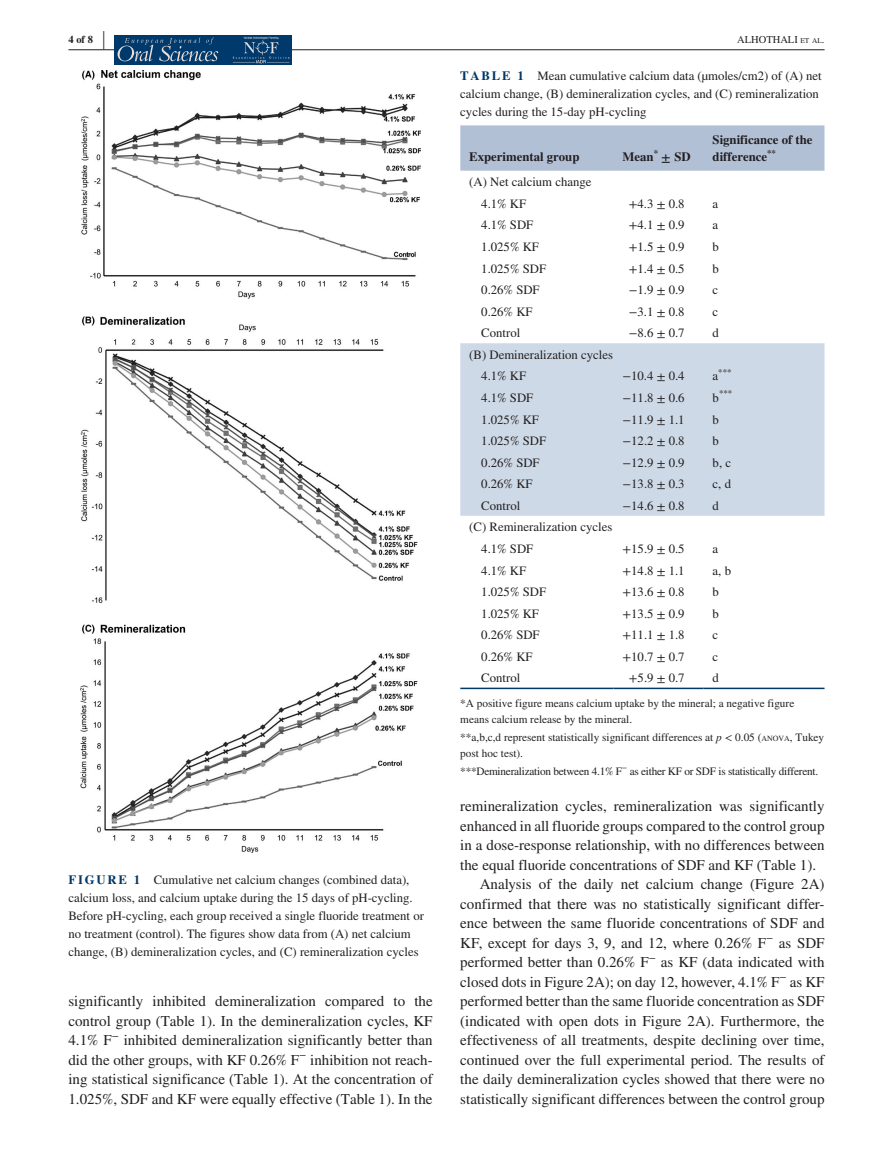
<style>
.page{position:relative;width:893px;height:1174px;background:#fff}
.page>*{position:absolute;margin:0;border:0;box-sizing:border-box;transform-origin:0 0}
.t1{font:700 25.95px "STIX";color:#231f20;scale:.36 1}
.t2{font:15px/19.5px "STIX";color:#231f20;text-align:justify}
.t3{font:12.75px/18px "STIX";color:#231f20}
.t4{font:700 12.75px/17.2px "STIX";color:#231f20}
.t5{font:11.25px/15.8px "STIX";color:#231f20}
.t6{font:11.25px "STIX";letter-spacing:-.02em;color:#231f20}
.t7{font:10.5px "STIX";color:#231f20}
.t8{font:700 10.5px "STIX";color:#231f20}
.t9{font:10.5px "STIX";color:#231f20}
.t10{font:8.85px "STIX";color:#231f20}
.t11{font:700 8.85px "STIX";color:#231f20}
.t12{font:7.8px "STIX";color:#231f20}
.s1{font-size:7.35px}
.s2{font-weight:700;color:#003867}
.s3{font-size:12.75px}
.s4{font-style:italic}
.s5{font-size:7.8px}
</style>
<div class="page">
<hr style="left:68px;top:49px;width:756px;height:1px;background:#231f20">
<div style="left:115px;top:35px;width:177px;height:30px;background:#00396c"></div>
<svg style="left:118px;top:38px;width:100px;height:23px"></svg>
<img style="left:232px;top:36px;width:58px;height:28px">
<img style="left:80px;top:70px;width:341px;height:782px">
<div style="left:460px;top:125px;width:364px;height:46px;background:#b2c0d6"></div>
<div style="left:460px;top:343px;width:364px;height:173px;background:#ced9e7"></div>
<hr style="left:460px;top:687px;width:153px;height:2px;background:#003867">
<hr style="left:613px;top:687px;width:91px;height:2px;background:#003867">
<hr style="left:704px;top:687px;width:120px;height:2px;background:#003867">
<p class="t8" style="left:68px;top:33px;width:26px">4 of 8</p>
<h1 class="t1" style="left:103px;top:24px;width:7px">|</h1>
<p class="t7" style="left:737px;top:32px;width:89px">ALHOTHALI <span class="s1">ET AL</span> .</p>
<p class="t3" style="left:460px;top:67px;width:363px"><span class="s2">TABLE 1</span> Mean cumulative calcium data (µmoles/cm2) of (A) net calcium change, (B) demineralization cycles, and (C) remineralization cycles during the 15-day pH-cycling</p>
<p class="t4" style="left:469px;top:148px;width:112px">Experimental group</p>
<p class="t4" style="left:622px;top:148px;width:33px">Mean</p>
<p class="t4" style="left:713px;top:131px;width:101px">Significance of the difference</p>
<p class="t11" style="left:654px;top:147px;width:6px">*</p>
<p class="t11" style="left:767px;top:147px;width:10px">**</p>
<p class="t4" style="left:661px;top:148px;width:31px">± SD</p>
<p class="t3" style="left:481px;top:172px;width:112px;line-height:21.6px;text-indent:-12px">(A) Net calcium change<br>4.1% KF</p>
<p class="t3" style="left:629px;top:195px;width:57px">+4.3 ± 0.8</p>
<p class="t3" style="left:713px;top:195px;width:7px">a</p>
<p class="t3" style="left:481px;top:217px;width:54px">4.1% SDF</p>
<p class="t3" style="left:629px;top:217px;width:57px">+4.1 ± 0.9</p>
<p class="t3" style="left:713px;top:217px;width:7px">a</p>
<p class="t3" style="left:481px;top:238px;width:59px">1.025% KF</p>
<p class="t3" style="left:629px;top:238px;width:57px">+1.5 ± 0.9</p>
<p class="t3" style="left:713px;top:238px;width:8px">b</p>
<p class="t3" style="left:481px;top:260px;width:66px">1.025% SDF</p>
<p class="t3" style="left:629px;top:260px;width:57px">+1.4 ± 0.5</p>
<p class="t3" style="left:713px;top:260px;width:8px">b</p>
<p class="t3" style="left:481px;top:282px;width:60px">0.26% SDF</p>
<p class="t3" style="left:629px;top:282px;width:57px">−1.9 ± 0.9</p>
<p class="t3" style="left:713px;top:282px;width:7px">c</p>
<p class="t3" style="left:481px;top:303px;width:53px">0.26% KF</p>
<p class="t3" style="left:629px;top:303px;width:57px">−3.1 ± 0.8</p>
<p class="t3" style="left:713px;top:303px;width:7px">c</p>
<p class="t3" style="left:481px;top:325px;width:40px">Control</p>
<p class="t3" style="left:629px;top:325px;width:57px">−8.6 ± 0.7</p>
<p class="t3" style="left:713px;top:325px;width:8px">d</p>
<p class="t3" style="left:481px;top:344px;width:133px;line-height:21.6px;text-indent:-12px">(B) Demineralization cycles<br>4.1% KF</p>
<p class="t3" style="left:622px;top:368px;width:64px">−10.4 ± 0.4</p>
<p class="t10" style="left:713px;top:365px;width:21px"><span class="s3">a</span>***</p>
<p class="t10" style="left:719px;top:387px;width:15px">***</p>
<p class="t3" style="left:481px;top:389px;width:54px">4.1% SDF</p>
<p class="t3" style="left:622px;top:389px;width:64px">−11.8 ± 0.6</p>
<p class="t3" style="left:713px;top:389px;width:8px">b</p>
<p class="t3" style="left:481px;top:411px;width:59px">1.025% KF</p>
<p class="t3" style="left:622px;top:411px;width:64px">−11.9 ± 1.1</p>
<p class="t3" style="left:713px;top:411px;width:8px">b</p>
<p class="t3" style="left:481px;top:433px;width:66px">1.025% SDF</p>
<p class="t3" style="left:622px;top:433px;width:64px">−12.2 ± 0.8</p>
<p class="t3" style="left:713px;top:433px;width:8px">b</p>
<p class="t3" style="left:481px;top:454px;width:60px">0.26% SDF</p>
<p class="t3" style="left:622px;top:454px;width:64px">−12.9 ± 0.9</p>
<p class="t3" style="left:713px;top:454px;width:20px">b, c</p>
<p class="t3" style="left:481px;top:476px;width:53px">0.26% KF</p>
<p class="t3" style="left:622px;top:476px;width:64px">−13.8 ± 0.3</p>
<p class="t3" style="left:713px;top:476px;width:20px">c, d</p>
<p class="t3" style="left:481px;top:497px;width:40px">Control</p>
<p class="t3" style="left:622px;top:497px;width:64px">−14.6 ± 0.8</p>
<p class="t3" style="left:713px;top:497px;width:8px">d</p>
<p class="t3" style="left:481px;top:517px;width:133px;line-height:21.6px;text-indent:-12px">(C) Remineralization cycles<br>4.1% SDF</p>
<p class="t3" style="left:622px;top:540px;width:64px">+15.9 ± 0.5</p>
<p class="t3" style="left:713px;top:540px;width:7px">a</p>
<p class="t3" style="left:68px;top:872px;width:357px"><span class="s2">FIGURE 1</span> Cumulative net calcium changes (combined data), calcium loss, and calcium uptake during the 15 days of pH-cycling.<br>Before pH-cycling, each group received a single fluoride treatment or no treatment (control). The figures show data from (A) net calcium change, (B) demineralization cycles, and (C) remineralization cycles</p>
<p class="t2" style="left:68px;top:992px;width:366px">significantly inhibited demineralization compared to the control group (Table 1). In the demineralization cycles, KF 4.1% F</p>
<p class="t2" style="left:68px;top:1031px;width:366px;text-indent:55px">inhibited demineralization significantly better than did the other groups, with KF 0.26% F</p>
<p class="t2" style="left:68px;top:1051px;width:366px;text-indent:242px">inhibition not reach&shy;ing statistical significance (Table 1). At the concentration of 1.025%, SDF and KF were equally effective (Table 1). In the</p>
<p class="t9" style="left:299px;top:1047px;width:9px">−</p>
<p class="t3" style="left:481px;top:562px;width:46px">4.1% KF</p>
<p class="t3" style="left:622px;top:562px;width:64px">+14.8 ± 1.1</p>
<p class="t3" style="left:713px;top:562px;width:20px">a, b</p>
<p class="t3" style="left:481px;top:583px;width:66px">1.025% SDF</p>
<p class="t3" style="left:622px;top:583px;width:64px">+13.6 ± 0.8</p>
<p class="t3" style="left:713px;top:583px;width:8px">b</p>
<p class="t3" style="left:481px;top:605px;width:59px">1.025% KF</p>
<p class="t3" style="left:622px;top:605px;width:64px">+13.5 ± 0.9</p>
<p class="t3" style="left:713px;top:605px;width:8px">b</p>
<p class="t3" style="left:481px;top:627px;width:60px">0.26% SDF</p>
<p class="t3" style="left:622px;top:627px;width:64px">+11.1 ± 1.8</p>
<p class="t3" style="left:713px;top:627px;width:7px">c</p>
<p class="t3" style="left:481px;top:648px;width:53px">0.26% KF</p>
<p class="t3" style="left:622px;top:648px;width:64px">+10.7 ± 0.7</p>
<p class="t3" style="left:713px;top:648px;width:7px">c</p>
<p class="t3" style="left:481px;top:670px;width:40px">Control</p>
<p class="t3" style="left:629px;top:670px;width:57px">+5.9 ± 0.7</p>
<p class="t3" style="left:713px;top:670px;width:8px">d</p>
<p class="t5" style="left:460px;top:696px;width:336px">*A positive figure means calcium uptake by the mineral; a negative figure means calcium release by the mineral.</p>
<p class="t5" style="left:460px;top:730px;width:365px">**a,b,c,d represent statistically significant differences at <span class="s4">p</span> &lt; 0.05 (<span class="s5">ANOVA</span>, Tukey post hoc test).</p>
<p class="t6" style="left:460px;top:763px;width:163px">***Demineralization between 4.1% F</p>
<p class="t12" style="left:622px;top:761px;width:7px">−</p>
<p class="t6" style="left:630px;top:763px;width:190px">as either KF or SDF is statistically different.</p>
<p class="t2" style="left:460px;top:797px;width:366px">remineralization cycles, remineralization was significantly</p>
<p class="t2" style="left:460px;top:817px;width:366px">enhanced in all fluoride groups compared to the control group</p>
<p class="t2" style="left:460px;top:836px;width:366px">in a dose-response relationship, with no differences between</p>
<p class="t2" style="left:460px;top:856px;width:357px">the equal fluoride concentrations of SDF and KF (Table 1).</p>
<p class="t2" style="left:480px;top:875px;width:346px">Analysis of the daily net calcium change (Figure 2A)</p>
<p class="t2" style="left:460px;top:895px;width:366px">confirmed that there was no statistically significant differ-</p>
<p class="t2" style="left:460px;top:914px;width:366px">ence between the same fluoride concentrations of SDF and</p>
<p class="t2" style="left:460px;top:934px;width:307px">KF, except for days 3, 9, and 12, where 0.26% F</p>
<p class="t9" style="left:766px;top:930px;width:9px">−</p>
<p class="t2" style="left:779px;top:934px;width:47px">as SDF</p>
<p class="t2" style="left:460px;top:953px;width:190px">performed better than 0.26% F</p>
<p class="t2" style="left:460px;top:953px;width:366px;text-indent:201px">as KF (data indicated with closed dots in Figure 2A); on day 12, however, 4.1% F</p>
<p class="t2" style="left:460px;top:973px;width:366px;text-indent:329px">as KF performed better than the same fluoride concentration as SDF (indicated with open dots in Figure 2A). Furthermore, the effectiveness of all treatments, despite declining over time, continued over the full experimental period. The results of the daily demineralization cycles showed that there were no statistically significant differences between the control group</p>
<p class="t9" style="left:779px;top:969px;width:9px">−</p>
</div>
